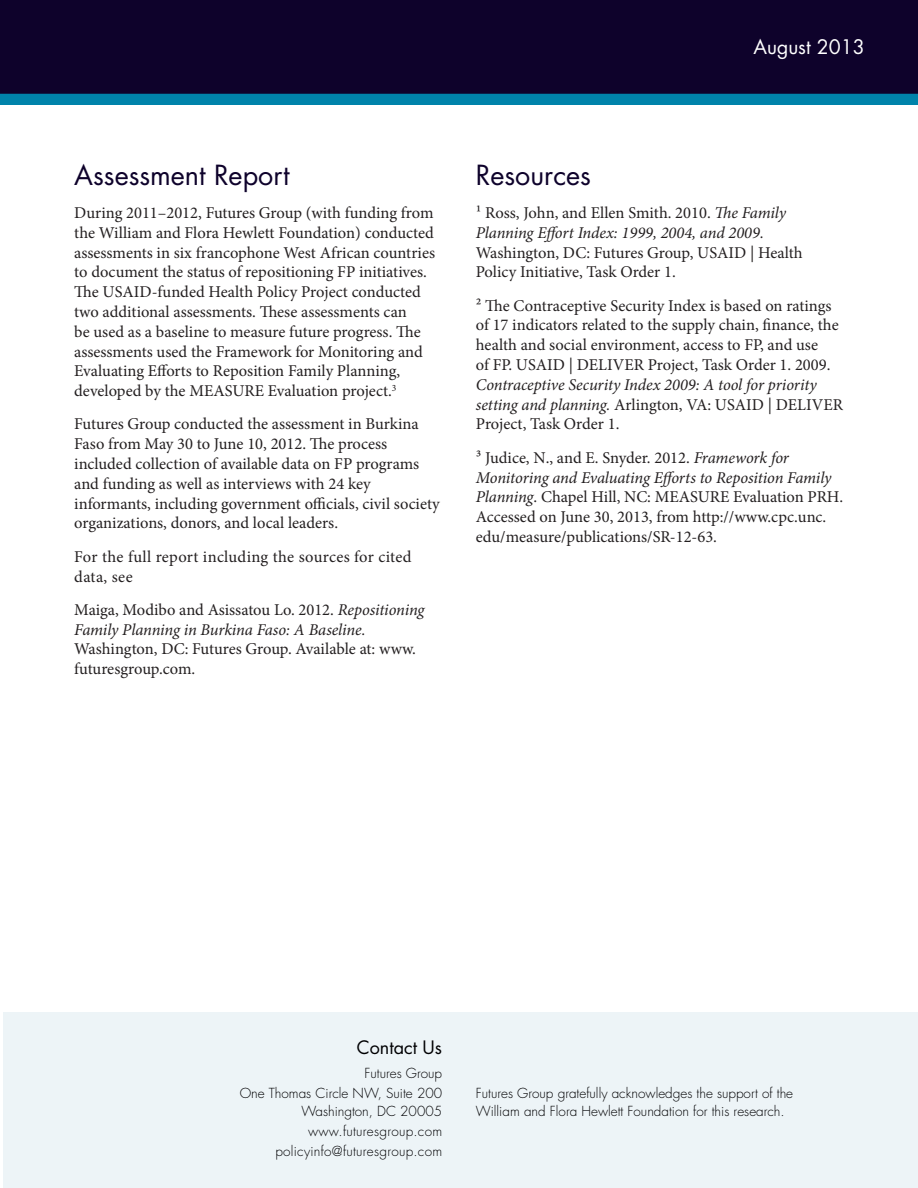
<style>
.page{position:relative;width:918px;height:1188px;background:#fff}
.page>*{position:absolute;margin:0;border:0;box-sizing:border-box;transform-origin:0 0}
.Heading_1{font:27px "Futura Std";color:#0e022b}
.Body{font:27px "Futura Std";color:#0e022b}
.t1{font:19.5px "Futura Std";color:#fff}
.t2{font:18px "Futura Std";color:#000002}
.Body-2{font:16.5px/19.8px "Minion Pro";color:#231f20}
.Body-3{font:16.5px/19.8px "Minion Pro";letter-spacing:.02em;color:#231f20}
.t3{font:300 13.5px/18px "Futura Std";color:#000002}
.t4{font:300 13.5px "Futura Std";letter-spacing:.02em;color:#000002}
.s1{font-style:italic}
</style>
<div class="page">
<div style="left:0;top:0;width:918px;height:94px;background:#0e022b"></div>
<div style="left:0;top:94px;width:918px;height:11px;background:#0083aa"></div>
<div style="left:3px;top:1012px;width:915px;height:176px;background:#edf4f7"></div>
<p class="t1" style="left:753px;top:34px;width:113px">August 2013</p>
<p class="Heading_1" style="left:74px;top:157px;width:217px">Assessment Report</p>
<p class="Body-2" style="left:74px;top:203px;width:362px">During 2011–2012, Futures Group (with funding from the William and Flora Hewlett Foundation) conducted assessments in six francophone West African countries to document the status of repositioning FP initiatives.<br>The USAID-funded Health Policy Project conducted two additional assessments. These assessments can<br>be used as a baseline to measure future progress. The assessments used the Framework for Monitoring and Evaluating Efforts to Reposition Family Planning, developed by the MEASURE Evaluation project.<sup>3</sup></p>
<p class="Body-2" style="left:74px;top:414px;width:367px">Futures Group conducted the assessment in Burkina Faso from May 30 to June 10, 2012. The process included collection of available data on FP programs and funding as well as interviews with 24 key informants, including government officials, civil society organizations, donors, and local leaders.</p>
<p class="Body-3" style="left:74px;top:547px;width:339px">For the full report including the sources for cited data, see</p>
<p class="Body-2" style="left:74px;top:600px;width:352px">Maiga, Modibo and Asissatou Lo. 2012. <span class="s1">Repositioning Family Planning in Burkina Faso: A Baseline.<br></span>Washington, DC: Futures Group. Available at: www. futuresgroup.com.</p>
<p class="Body" style="left:476px;top:157px;width:117px">Resources</p>
<p class="Body-2" style="left:476px;top:203px;width:328px">1 Ross, John, and Ellen Smith. 2010. <span class="s1">The Family Planning Effort Index: 1999, 2004, and 2009.<br></span>Washington, DC: Futures Group, USAID | Health Policy Initiative, Task Order 1.</p>
<p class="Body-2" style="left:476px;top:296px;width:369px">2 The Contraceptive Security Index is based on ratings of 17 indicators related to the supply chain, finance, the health and social environment, access to FP, and use<br>of FP. USAID | DELIVER Project, Task Order 1. 2009.<br><span class="s1">Contraceptive Security Index 2009: A tool for priority setting and planning.</span> Arlington, VA: USAID | DELIVER Project, Task Order 1.</p>
<p class="Body-2" style="left:476px;top:448px;width:369px">³ Judice, N., and E. Snyder. 2012. <span class="s1">Framework for Monitoring and Evaluating Efforts to Reposition Family Planning</span>. Chapel Hill, NC: MEASURE Evaluation PRH.<br>Accessed on June 30, 2013, from http://www.cpc.unc. edu/measure/publications/SR-12-63.</p>
<p class="t2" style="left:357px;top:1036px;width:87px">Contact Us</p>
<p class="t3" style="left:364px;top:1064px;width:79px">Futures Group</p>
<p class="t3" style="left:240px;top:1085px;width:204px;text-align:right">One Thomas Circle NW, Suite 200<br>Washington, DC 20005</p>
<p class="t4" style="left:308px;top:1123px;width:135px">www.futuresgroup.com</p>
<p class="t4" style="left:275px;top:1143px;width:168px">policyinfo@futuresgroup.com</p>
<p class="t3" style="left:476px;top:1084px;width:319px">Futures Group gratefully acknowledges the support of the<br>William and Flora Hewlett Foundation for this research.</p>
</div>
